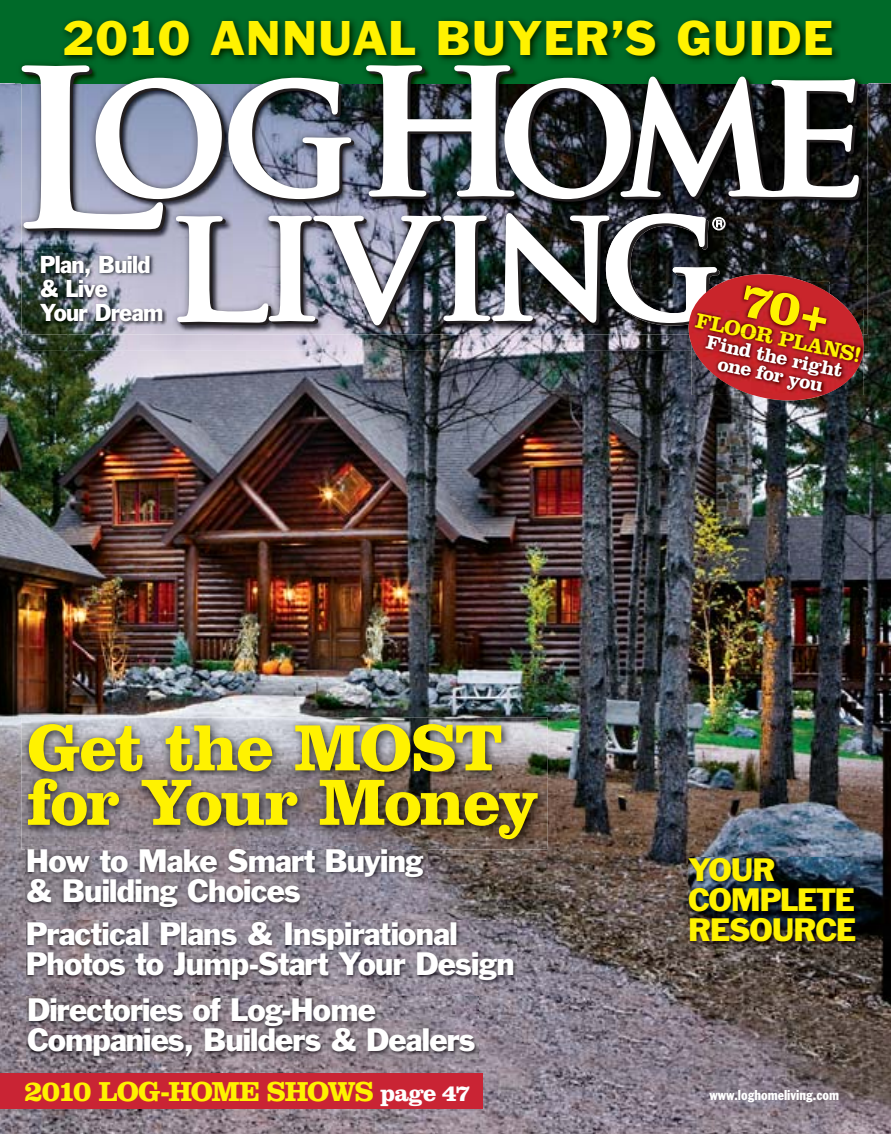
<style>
.page{position:relative;width:891px;height:1134px;background:#fff}
.page>*{position:absolute;margin:0;border:0;box-sizing:border-box;transform-origin:0 0}
.t1{font:700 67.8px/54.4px "Clarendon";letter-spacing:-.03em;color:#fff200}
.t2{font:45px "Franklin Gothic";letter-spacing:.02em;color:#fff200}
.t3{font:30px/30px "Franklin Gothic";letter-spacing:-.03em;color:#fff}
.t4{font:30px/30px "Franklin Gothic";letter-spacing:-.045em;color:#fff200}
.t5{font:700 28.5px "Clarendon";letter-spacing:-.04em;color:#fff200}
.t6{font:22.65px/24px "Franklin Gothic";letter-spacing:-.03em;color:#fff;scale:.95 1}
.t7{font:700 21.75px "Clarendon";color:#fff200}
.t8{font:700 20.1px/18.5px "Clarendon";color:#fff;text-align:center}
.t9{font:condensed 15px "Franklin Got T";color:#fff}
.s1{font-size:30px}
.s2{font-size:24px;color:#fff}
</style>
<div class="page">
<img style="left:0;top:83px;width:891px;height:1051px">
<div style="left:0;top:0;width:891px;height:83px;background:#006a29"></div>
<div style="left:0;top:1074px;width:483px;height:35px;background:#c92434"></div>
<img style="left:15px;top:83px;width:7px;height:268px">
<img style="left:63px;top:19px;width:776px;height:46px">
<img style="left:21px;top:718px;width:527px;height:131px">
<img style="left:25px;top:847px;width:403px;height:65px">
<img style="left:27px;top:996px;width:451px;height:63px">
<img style="left:26px;top:921px;width:490px;height:62px">
<img style="left:688px;top:858px;width:172px;height:87px">
<img style="left:22px;top:65px;width:848px;height:343px">
<h2 class="t2" style="left:62px;top:21px;width:772px">2010 ANNUAL BUYER’S GUIDE</h2>
<p class="t6" style="left:40px;top:254px;width:131px">Plan, Build &amp; Live<br>Your Dream</p>
<h1 class="t1" style="left:27px;top:727px;width:514px">Get the MOST for Your Money</h1>
<p class="t3" style="left:26px;top:848px;width:399px">How to Make Smart Buying &amp; Building Choices</p>
<p class="t3" style="left:26px;top:921px;width:490px">Practical Plans &amp; Inspirational<br>Photos to Jump-Start Your Design</p>
<p class="t3" style="left:27px;top:997px;width:450px">Directories of Log-Home<br>Companies, Builders &amp; Dealers</p>
<p class="t5" style="left:25px;top:1081px;width:447px"><span class="s1">2010</span> LOG-HOME SHOWS <span class="s2">page 47</span></p>
<p class="t7" style="left:698px;top:313px;width:170px;rotate:12deg">FLOOR PLANS!</p>
<p class="t8" style="left:708px;top:335px;width:141px;rotate:12deg">Find the right one for you</p>
<p class="t4" style="left:688px;top:857px;width:169px">YOUR<br>COMPLETE<br>RESOURCE</p>
<p class="t9" style="left:709px;top:1089px;width:131px">www.loghomeliving.com</p>
</div>
